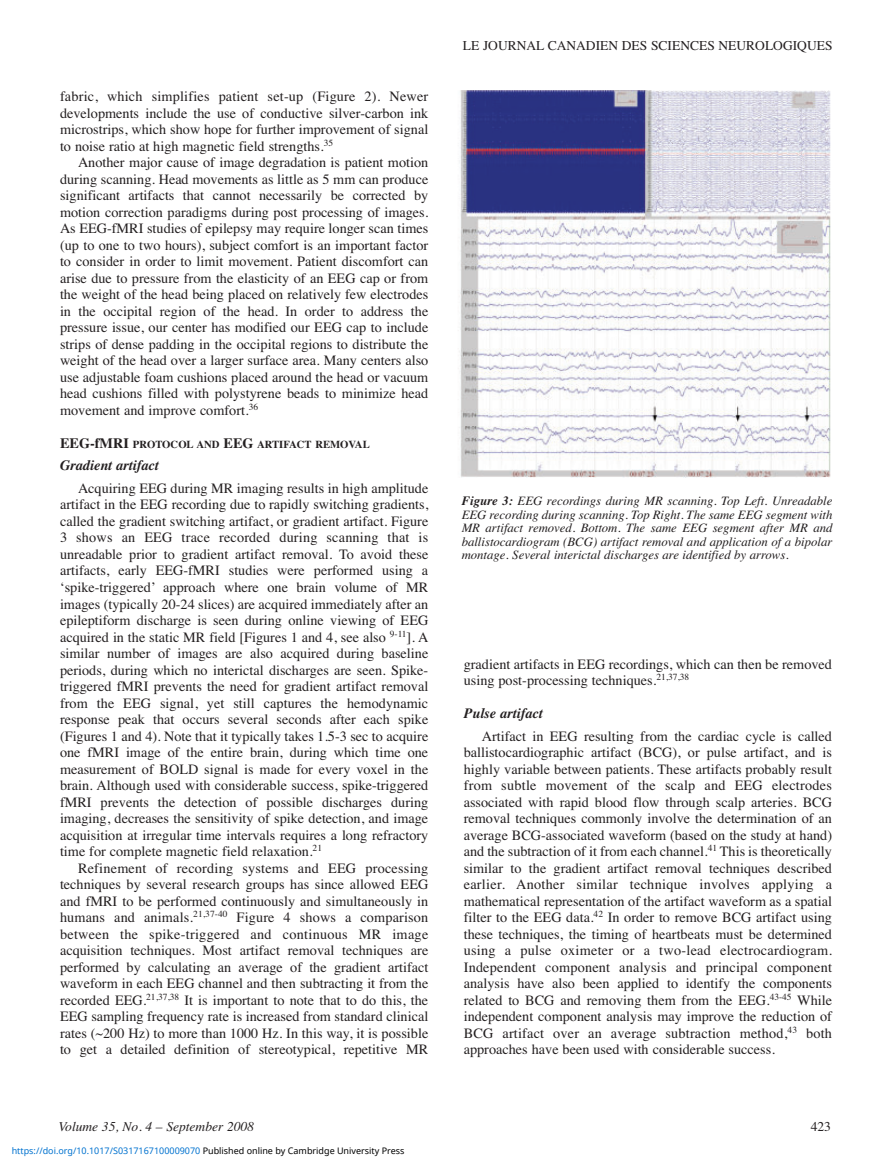
<style>
.page{position:relative;width:891px;height:1175px;background:#fff}
.page>*{position:absolute;margin:0;border:0;box-sizing:border-box;transform-origin:0 0}
.t1{font:14.25px/16.5px "Times";color:#231f20;text-align:justify}
.t2{font:italic 700 14.25px "Times";color:#231f20}
.t3{font:13.5px "Times";color:#231f20}
.t4{font:italic 13.5px "Times";color:#231f20}
.t5{font:italic 12.75px/13.5px "Times";color:#231f20;text-align:justify}
.t6{font:700 10.65px "Times";color:#231f20}
.t7{font:9px "Noto Sans";color:#0172cf}
.s1{font-size:14.25px}
.s2{font-weight:700}
.s3{color:#000}
</style>
<div class="page">
<img style="left:459px;top:90px;width:372px;height:388px">
<p class="t1" style="left:60px;top:88px;width:370px">fabric, which simplifies patient set-up (Figure 2). Newer developments include the use of conductive silver-carbon ink microstrips, which show hope for further improvement of signal to noise ratio at high magnetic field strengths.<sup>35</sup></p>
<p class="t1" style="left:60px;top:154px;width:370px;text-indent:18px">Another major cause of image degradation is patient motion during scanning. Head movements as little as 5 mm can produce significant artifacts that cannot necessarily be corrected by motion correction paradigms during post processing of images.<br>As EEG-fMRI studies of epilepsy may require longer scan times (up to one to two hours), subject comfort is an important factor to consider in order to limit movement. Patient discomfort can arise due to pressure from the elasticity of an EEG cap or from the weight of the head being placed on relatively few electrodes in the occipital region of the head. In order to address the pressure issue, our center has modified our EEG cap to include strips of dense padding in the occipital regions to distribute the weight of the head over a larger surface area. Many centers also use adjustable foam cushions placed around the head or vacuum head cushions filled with polystyrene beads to minimize head movement and improve comfort.<sup>36</sup></p>
<p class="t6" style="left:60px;top:438px;width:311px"><span class="s1">EEG-fMRI</span> PROTOCOL AND <span class="s1">EEG</span> ARTIFACT REMOVAL</p>
<p class="t2" style="left:60px;top:457px;width:100px">Gradient artifact</p>
<p class="t1" style="left:60px;top:480px;width:370px;text-indent:18px">Acquiring EEG during MR imaging results in high amplitude artifact in the EEG recording due to rapidly switching gradients, called the gradient switching artifact, or gradient artifact. Figure 3 shows an EEG trace recorded during scanning that is unreadable prior to gradient artifact removal. To avoid these artifacts, early EEG-fMRI studies were performed using a ‘spike-triggered’ approach where one brain volume of MR images (typically 20-24 slices) are acquired immediately after an epileptiform discharge is seen during online viewing of EEG acquired in the static MR field [Figures 1 and 4, see also <sup>9-11</sup>]. A similar number of images are also acquired during baseline periods, during which no interictal discharges are seen. Spike&shy;triggered fMRI prevents the need for gradient artifact removal from the EEG signal, yet still captures the hemodynamic response peak that occurs several seconds after each spike (Figures 1 and 4). Note that it typically takes 1.5-3 sec to acquire one fMRI image of the entire brain, during which time one measurement of BOLD signal is made for every voxel in the brain. Although used with considerable success, spike-triggered fMRI prevents the detection of possible discharges during imaging, decreases the sensitivity of spike detection, and image acquisition at irregular time intervals requires a long refractory time for complete magnetic field relaxation.<sup>21</sup></p>
<p class="t1" style="left:60px;top:859px;width:370px;text-indent:18px">Refinement of recording systems and EEG processing techniques by several research groups has since allowed EEG and fMRI to be performed continuously and simultaneously in humans and animals.<sup>21,37-40</sup> Figure 4 shows a comparison between the spike-triggered and continuous MR image acquisition techniques. Most artifact removal techniques are performed by calculating an average of the gradient artifact waveform in each EEG channel and then subtracting it from the recorded EEG.<sup>21,37,38</sup> It is important to note that to do this, the EEG sampling frequency rate is increased from standard clinical rates (~200 Hz) to more than 1000 Hz. In this way, it is possible to get a detailed definition of stereotypical, repetitive MR</p>
<p class="t3" style="left:463px;top:37px;width:371px">LE JOURNAL CANADIEN DES SCIENCES NEUROLOGIQUES</p>
<p class="t5" style="left:462px;top:494px;width:372px"><span class="s2">Figure 3:</span> EEG recordings during MR scanning. Top Left. Unreadable EEG recording during scanning. Top Right. The same EEG segment with MR artifact removed. Bottom. The same EEG segment after MR and ballistocardiogram (BCG) artifact removal and application of a bipolar montage. Several interictal discharges are identified by arrows.</p>
<p class="t1" style="left:464px;top:655px;width:370px">gradient artifacts in EEG recordings, which can then be removed using post-processing techniques.<sup>21,37,38</sup></p>
<p class="t2" style="left:464px;top:704px;width:81px">Pulse artifact</p>
<p class="t1" style="left:464px;top:727px;width:370px;text-indent:18px">Artifact in EEG resulting from the cardiac cycle is called ballistocardiographic artifact (BCG), or pulse artifact, and is highly variable between patients. These artifacts probably result from subtle movement of the scalp and EEG electrodes associated with rapid blood flow through scalp arteries. BCG removal techniques commonly involve the determination of an average BCG-associated waveform (based on the study at hand) and the subtraction of it from each channel.<sup>41</sup> This is theoretically similar to the gradient artifact removal techniques described earlier. Another similar technique involves applying a mathematical representation of the artifact waveform as a spatial filter to the EEG data.<sup>42</sup> In order to remove BCG artifact using these techniques, the timing of heartbeats must be determined using a pulse oximeter or a two-lead electrocardiogram.<br>Independent component analysis and principal component analysis have also been applied to identify the components related to BCG and removing them from the EEG.<sup>43-45</sup> While independent component analysis may improve the reduction of BCG artifact over an average subtraction method,<sup>43</sup> both approaches have been used with considerable success.</p>
<p class="t4" style="left:59px;top:1118px;width:197px">Volume 35, No. 4 – September 2008</p>
<p class="t3" style="left:811px;top:1118px;width:22px">423</p>
<p class="t7" style="left:12px;top:1143px;width:394px">https://doi.org/10.1017/S0317167100009070 <span class="s3">Published online by Cambridge University Press</span></p>
</div>
